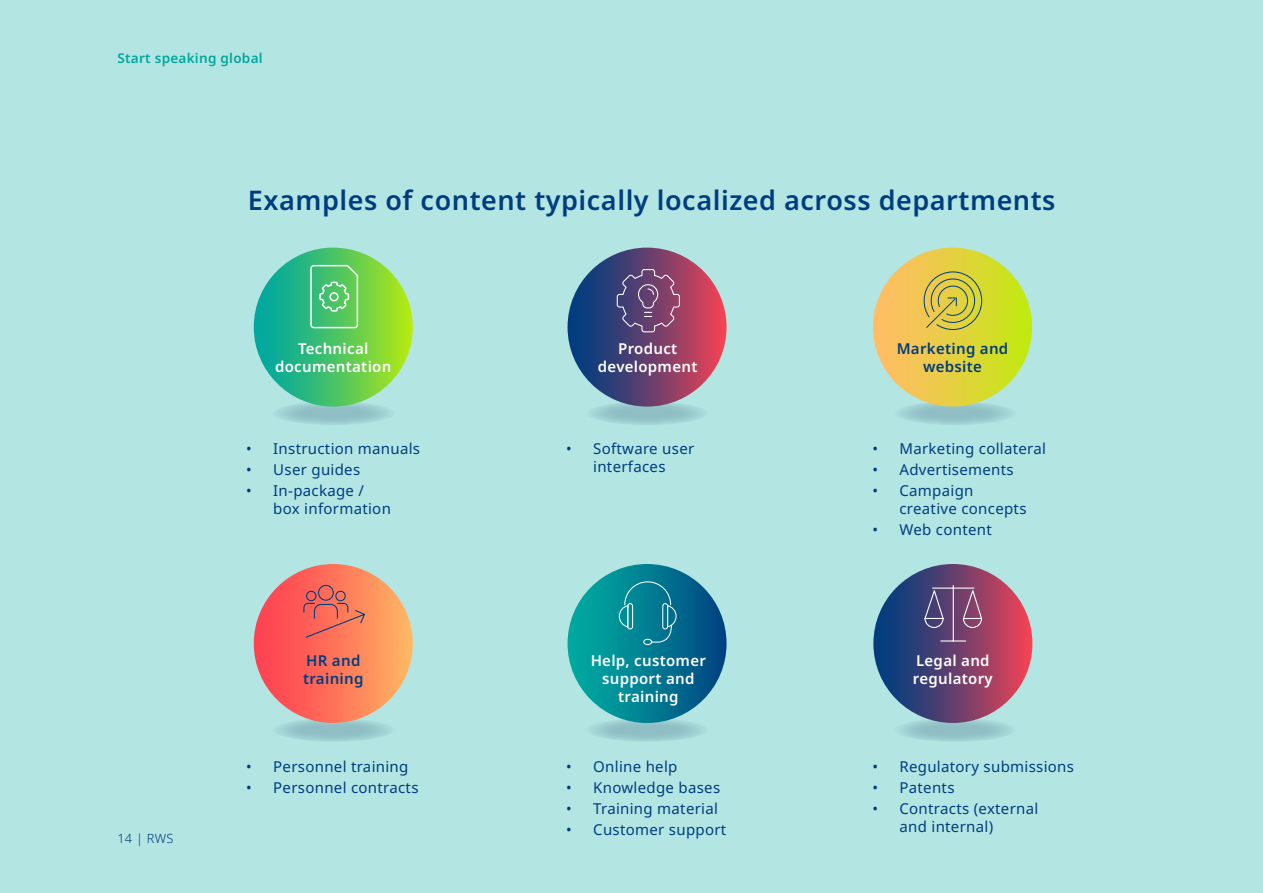
<style>
.page{position:relative;width:1263px;height:893px;background:#b3e5e2}
.page>*{position:absolute;margin:0;border:0;box-sizing:border-box;transform-origin:0 0}
.t1{font:600 27px "Noto Sans";letter-spacing:.02em;color:#003d7f}
.t2{font:15px/18px "Noto Sans";letter-spacing:.02em;color:#003d7f}
.t3{font:600 15px/18px "Noto Sans";letter-spacing:.02em;color:#fff;text-align:center}
.t4{font:600 15px/18px "Noto Sans";letter-spacing:.02em;color:#003d7f;text-align:center}
.t5{font:600 13.5px "Noto Sans";letter-spacing:.02em;color:#00a89f}
.t6{font:300 12.75px "Noto Sans";color:#003d7f}
</style>
<div class="page">
<svg style="left:272px;top:401px;width:123px;height:24px"></svg>
<div style="left:254px;top:248px;width:159px;height:159px;background:linear-gradient(to right,#00a2ab,#afe817);border-radius:79px"></div>
<svg style="left:586px;top:401px;width:122px;height:24px"></svg>
<div style="left:567px;top:248px;width:159px;height:159px;background:linear-gradient(to right,#004085,#e94055);border-radius:79px"></div>
<svg style="left:893px;top:401px;width:123px;height:24px"></svg>
<div style="left:873px;top:248px;width:159px;height:159px;background:linear-gradient(to right,#ffb96c,#c2e912);border-radius:79px"></div>
<svg style="left:272px;top:718px;width:123px;height:24px"></svg>
<div style="left:254px;top:564px;width:159px;height:159px;background:linear-gradient(to right,#ff3750,#feb564);border-radius:79px"></div>
<svg style="left:586px;top:718px;width:122px;height:24px"></svg>
<div style="left:567px;top:564px;width:159px;height:159px;background:linear-gradient(to right,#04b3a4,#004581);border-radius:79px"></div>
<svg style="left:894px;top:718px;width:122px;height:24px"></svg>
<div style="left:873px;top:564px;width:159px;height:159px;background:linear-gradient(to right,#004085,#ea4055);border-radius:79px"></div>
<svg style="left:309px;top:264px;width:50px;height:65px;background:#66cc7c"></svg>
<svg style="left:616px;top:269px;width:64px;height:64px;background:#724f79"></svg>
<svg style="left:923px;top:271px;width:60px;height:60px;background:#c8bd47"></svg>
<svg style="left:924px;top:584px;width:59px;height:58px;background:#75537c"></svg>
<svg style="left:303px;top:584px;width:63px;height:54px;background:#e96e5c"></svg>
<svg style="left:618px;top:581px;width:59px;height:65px;background:#15889b"></svg>
<p class="t5" style="left:117px;top:49px;width:147px">Start speaking global</p>
<h1 class="t1" style="left:248px;top:181px;width:809px">Examples of content typically localized across departments</h1>
<p class="t3" style="left:275px;top:340px;width:118px">Technical documentation</p>
<p class="t3" style="left:598px;top:340px;width:101px">Product development</p>
<p class="t4" style="left:897px;top:340px;width:113px">Marketing and website</p>
<p class="t2" style="left:246px;top:440px;width:175px">• Instruction manuals</p>
<p class="t2" style="left:246px;top:461px;width:115px">• User guides</p>
<p class="t2" style="left:273px;top:482px;width:119px;text-indent:-27px">• In-package / box information</p>
<p class="t2" style="left:566px;top:440px;width:130px;text-align:center">• Software user interfaces</p>
<p class="t2" style="left:872px;top:440px;width:175px">• Marketing collateral</p>
<p class="t2" style="left:872px;top:461px;width:143px">• Advertisements</p>
<p class="t2" style="left:899px;top:482px;width:129px;text-indent:-27px">• Campaign creative concepts</p>
<p class="t2" style="left:872px;top:521px;width:121px">• Web content</p>
<p class="t6" style="left:117px;top:829px;width:57px">14 | RWS</p>
<p class="t4" style="left:303px;top:652px;width:62px;text-align:left">HR and training</p>
<p class="t3" style="left:591px;top:652px;width:117px">Help, customer support and training</p>
<p class="t3" style="left:913px;top:652px;width:81px;text-align:left">Legal and regulatory</p>
<p class="t2" style="left:246px;top:758px;width:164px">• Personnel training</p>
<p class="t2" style="left:246px;top:779px;width:174px">• Personnel contracts</p>
<p class="t2" style="left:566px;top:758px;width:113px">• Online help</p>
<p class="t2" style="left:566px;top:779px;width:155px">• Knowledge bases</p>
<p class="t2" style="left:566px;top:800px;width:153px">• Training material</p>
<p class="t2" style="left:566px;top:821px;width:162px">• Customer support</p>
<p class="t2" style="left:872px;top:758px;width:203px">• Regulatory submissions</p>
<p class="t2" style="left:872px;top:779px;width:84px">• Patents</p>
<p class="t2" style="left:899px;top:800px;width:140px;text-indent:-27px">• Contracts (external and internal)</p>
</div>
